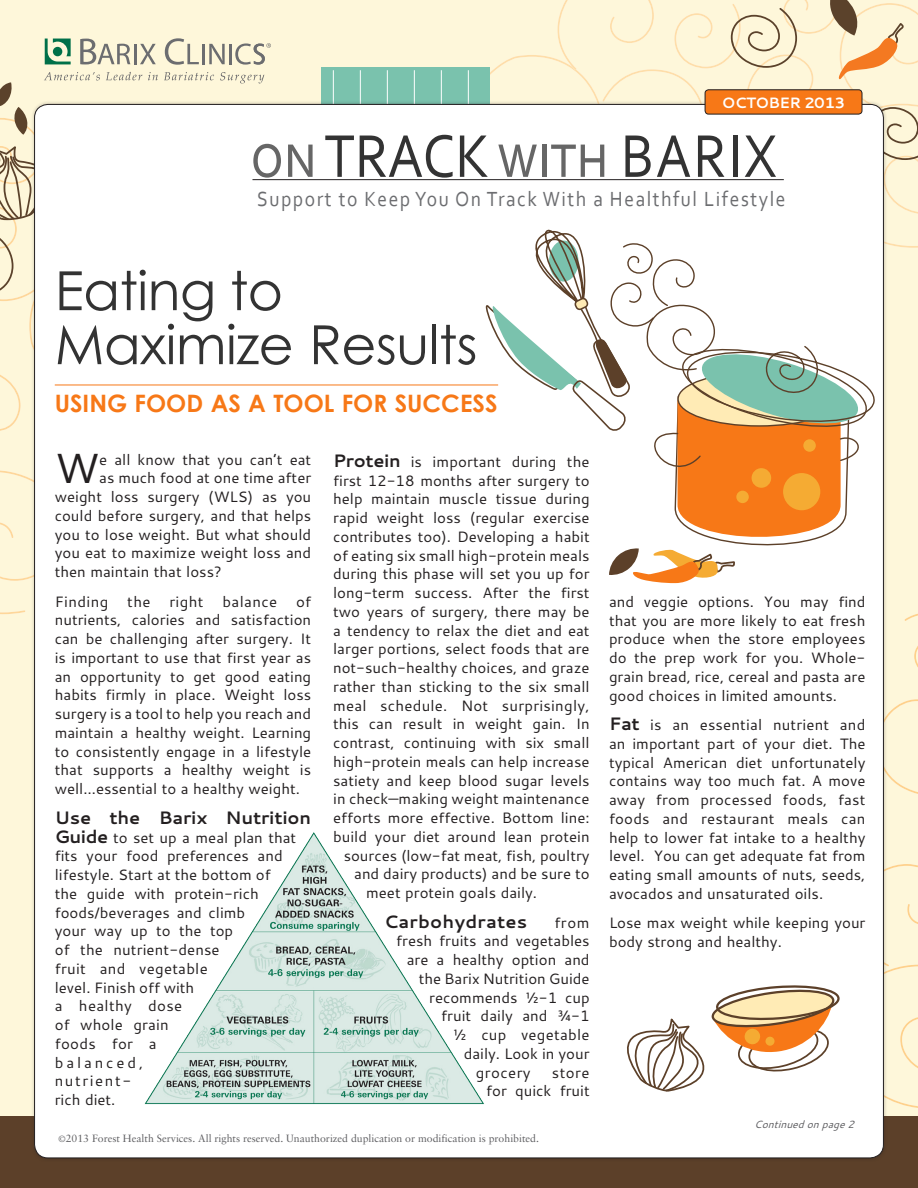
<style>
.page{position:relative;width:918px;height:1188px;background:#fff}
.page>*{position:absolute;margin:0;border:0;box-sizing:border-box;transform-origin:0 0}
.t1{font:63.3px "Corbel";color:#333;scale:.88 1}
.Body_Text{font:54px/54px "Century Gothic";letter-spacing:-.01em;color:#333}
.Body_Text-2{font:42px "Cantarell";color:#231f20}
.Body_Text-3{font:700 24px "Century Gothic";color:#f77817}
.t2{font:21.45px "Corbel";letter-spacing:.08em;color:#6c6d70;scale:.91 1}
.Body_Text-4{font:700 18px "Cantarell";letter-spacing:-.01em;color:#231f20}
.Body_Text-5{font:700 18px "Cantarell";letter-spacing:.01em;color:#231f20}
.Body_Text-6{font:15px/18.8px "Cantarell";color:#231f20;text-align:justify}
.Body_Text-7{font:15px "Cantarell";letter-spacing:.025em;color:#231f20}
.Body_Text-8{font:15px "Cantarell";letter-spacing:.02em;color:#231f20}
.t3{font:700 15px "Cantarell";letter-spacing:-.04em;color:#fff}
.Body_Text-9{font:15px "Cantarell";letter-spacing:.03em;color:#231f20}
.t4{font:10.5px "Sabon";color:#5f5f62}
.t5{font:italic 10.5px "Cantarell";color:#5f5f62}
.s1{color:#666}
.s2{font-weight:700;font-size:18px}
.s3{font-size:9px}
</style>
<div class="page">
<div style="left:0;top:0;width:918px;height:1116px;background:#fef7da"></div>
<div style="left:0;top:470px;width:31px;height:144px;background:#fef7da"></div>
<div style="left:0;top:1116px;width:918px;height:72px;background:#5c4029"></div>
<div style="left:322px;top:67px;width:168px;height:120px;background:#7ac2ad"></div>
<hr style="left:441px;top:70px;width:1px;height:1068px;background:#fff">
<hr style="left:414px;top:70px;width:1px;height:1068px;background:#fff">
<hr style="left:387px;top:70px;width:1px;height:1068px;background:#fff">
<hr style="left:360px;top:70px;width:1px;height:1068px;background:#fff">
<hr style="left:333px;top:70px;width:1px;height:1068px;background:#fff">
<div style="left:35px;top:104px;width:848px;height:1054px;background:#fff;border-radius:14px"></div>
<svg style="left:460px;top:0;width:458px;height:583px"></svg>
<svg style="left:627px;top:613px;width:291px;height:495px"></svg>
<svg style="left:45px;top:39px;width:26px;height:25px"></svg>
<div style="left:53px;top:47px;width:9px;height:9px;background:#007049;border-radius:50%"></div>
<svg style="left:0;top:72px;width:214px;height:359px"></svg>
<svg style="left:220px;top:72px;width:44px;height:11px"></svg>
<svg style="left:80px;top:39px;width:50px;height:25px"></svg>
<hr style="left:134px;top:44px;width:3px;height:20px;background:#6c6d70">
<svg style="left:140px;top:44px;width:16px;height:20px"></svg>
<svg style="left:165px;top:38px;width:34px;height:27px"></svg>
<hr style="left:202px;top:44px;width:2px;height:20px;background:#6c6d70">
<svg style="left:209px;top:44px;width:16px;height:20px"></svg>
<hr style="left:229px;top:44px;width:3px;height:20px;background:#6c6d70">
<svg style="left:235px;top:43px;width:36px;height:22px"></svg>
<div style="left:705px;top:90px;width:157px;height:24px;background:#f77817;border-radius:4px"></div>
<div style="left:705px;top:89px;width:157px;height:25px;border:1px solid #231f20;border-radius:4px"></div>
<hr style="left:252px;top:179px;width:532px;height:1px;background:#231f20">
<hr style="left:55px;top:385px;width:443px;height:1px;background:#f77817">
<img style="left:144px;top:832px;width:340px;height:273px">
<p class="t3" style="left:722px;top:92px;width:125px">OCTOBER 2013</p>
<p class="t1" style="left:251px;top:117px;width:599px"><span class="s1">on</span> TRACK <span class="s1">with</span> BARIX</p>
<p class="t2" style="left:257px;top:186px;width:582px">Support to Keep You On Track With a Healthful Lifestyle</p>
<p class="Body_Text" style="left:55px;top:263px;width:424px">Eating to<br>Maximize Results</p>
<p class="Body_Text-3" style="left:55px;top:385px;width:444px">USING FOOD AS A TOOL FOR SUCCESS</p>
<p class="Body_Text-2" style="left:55px;top:440px;width:46px">W</p>
<p class="Body_Text-6" style="left:99px;top:450px;width:214px">e all know that you can’t eat</p>
<p class="Body_Text-6" style="left:99px;top:468px;width:214px">as much food at one time after</p>
<p class="Body_Text-6" style="left:55px;top:487px;width:258px">weight loss surgery (WLS) as you</p>
<p class="Body_Text-6" style="left:55px;top:506px;width:258px">could before surgery, and that helps</p>
<p class="Body_Text-6" style="left:55px;top:525px;width:258px">you to lose weight. But what should</p>
<p class="Body_Text-6" style="left:55px;top:543px;width:258px">you eat to maximize weight loss and</p>
<p class="Body_Text-6" style="left:55px;top:562px;width:168px">then maintain that loss?</p>
<p class="Body_Text-7" style="left:55px;top:591px;width:55px">Finding</p>
<p class="Body_Text-6" style="left:127px;top:592px;width:25px">the</p>
<p class="Body_Text-6" style="left:169px;top:592px;width:36px">right</p>
<p class="Body_Text-7" style="left:222px;top:591px;width:56px">balance</p>
<p class="Body_Text-6" style="left:55px;top:592px;width:258px;text-indent:241px">of nutrients, calories and satisfaction can be challenging after surgery. It is important to use that first year as an opportunity to get good eating habits firmly in place. Weight loss surgery is a tool to help you reach and maintain a healthy weight. Learning to consistently engage in a lifestyle that supports a healthy weight is well…essential to a healthy weight.</p>
<p class="Body_Text-4" style="left:55px;top:805px;width:258px">Use the Barix Nutrition</p>
<p class="Body_Text-6" style="left:55px;top:827px;width:243px;text-align:left"><span class="s2">Guide</span> to set up a meal plan that fits your food preferences and lifestyle. Start at the bottom of the guide with protein-rich foods/beverages and climb<br>your way up to the top<br>of the nutrient-dense<br>fruit and vegetable<br>level. Finish off with<br>a healthy dose<br>of whole grain<br>foods for a<br>balanced,<br>nutrient-<br>rich diet.</p>
<p class="Body_Text-6" style="left:333px;top:452px;width:258px"><span class="s2">Protein</span> is important during the</p>
<p class="Body_Text-6" style="left:333px;top:470px;width:258px">first 12-18 months after surgery to</p>
<p class="Body_Text-6" style="left:333px;top:489px;width:258px">help maintain muscle tissue during</p>
<p class="Body_Text-6" style="left:333px;top:508px;width:258px">rapid weight loss (regular exercise</p>
<p class="Body_Text-6" style="left:333px;top:527px;width:258px">contributes too). Developing a habit</p>
<p class="Body_Text-6" style="left:333px;top:545px;width:258px">of eating six small high-protein meals</p>
<p class="Body_Text-6" style="left:333px;top:564px;width:258px">during this phase will set you up for</p>
<p class="Body_Text-6" style="left:333px;top:583px;width:258px">long-term success. After the first</p>
<p class="Body_Text-6" style="left:333px;top:602px;width:258px">two years of surgery, there may be</p>
<p class="Body_Text-6" style="left:333px;top:620px;width:258px">a tendency to relax the diet and eat</p>
<p class="Body_Text-6" style="left:333px;top:639px;width:258px">larger portions, select foods that are</p>
<p class="Body_Text-6" style="left:333px;top:658px;width:258px">not-such-healthy choices, and graze</p>
<p class="Body_Text-6" style="left:333px;top:677px;width:258px">rather than sticking to the six small</p>
<p class="Body_Text-6" style="left:333px;top:695px;width:258px">meal schedule. Not surprisingly,</p>
<p class="Body_Text-6" style="left:333px;top:714px;width:258px">this can result in weight gain. In</p>
<p class="Body_Text-6" style="left:333px;top:733px;width:258px">contrast, continuing with six small</p>
<p class="Body_Text-6" style="left:333px;top:752px;width:258px">high-protein meals can help increase</p>
<p class="Body_Text-6" style="left:333px;top:770px;width:258px">satiety and keep blood sugar levels</p>
<p class="Body_Text-6" style="left:333px;top:789px;width:258px">in check—making weight maintenance</p>
<p class="Body_Text-6" style="left:333px;top:808px;width:258px">efforts more effective. Bottom line:</p>
<p class="Body_Text-6" style="left:333px;top:827px;width:258px">build your diet around lean protein</p>
<p class="Body_Text-6" style="left:344px;top:845px;width:247px">sources (low-fat meat, fish, poultry</p>
<p class="Body_Text-6" style="left:354px;top:864px;width:237px">and dairy products) and be sure to</p>
<p class="Body_Text-6" style="left:366px;top:883px;width:172px">meet protein goals daily.</p>
<p class="Body_Text-5" style="left:384px;top:909px;width:145px">Carbohydrates</p>
<p class="Body_Text-6" style="left:554px;top:913px;width:37px">from</p>
<p class="Body_Text-6" style="left:396px;top:931px;width:195px">fresh fruits and vegetables</p>
<p class="Body_Text-6" style="left:407px;top:950px;width:184px">are a healthy option and</p>
<p class="Body_Text-6" style="left:419px;top:969px;width:172px">the Barix Nutrition Guide</p>
<p class="Body_Text-6" style="left:429px;top:988px;width:162px">recommends ½-1 cup</p>
<p class="Body_Text-6" style="left:441px;top:1006px;width:150px">fruit daily and ¾-1</p>
<p class="Body_Text-8" style="left:453px;top:1025px;width:138px">½ cup vegetable</p>
<p class="Body_Text-6" style="left:464px;top:1044px;width:128px">daily. Look in your</p>
<p class="Body_Text-9" style="left:476px;top:1062px;width:57px">grocery</p>
<p class="Body_Text-6" style="left:486px;top:1063px;width:105px;text-align:right">store<br>for quick fruit</p>
<p class="t4" style="left:59px;top:1133px;width:482px"><span class="s3">©</span>2013 Forest Health Services. All rights reserved. Unauthorized duplication or modification is prohibited.</p>
<p class="Body_Text-6" style="left:609px;top:592px;width:258px">and veggie options. You may find that you are more likely to eat fresh produce when the store employees do the prep work for you. Whole&shy;grain bread, rice, cereal and pasta are good choices in limited amounts.</p>
<p class="Body_Text-6" style="left:609px;top:715px;width:258px"><span class="s2">Fat</span> is an essential nutrient and an important part of your diet. The typical American diet unfortunately contains way too much fat. A move away from processed foods, fast foods and restaurant meals can help to lower fat intake to a healthy level. You can get adequate fat from eating small amounts of nuts, seeds, avocados and unsaturated oils.</p>
<p class="Body_Text-6" style="left:609px;top:913px;width:258px">Lose max weight while keeping your body strong and healthy.</p>
<p class="t5" style="left:754px;top:1117px;width:101px">Continued on page 2</p>
</div>
